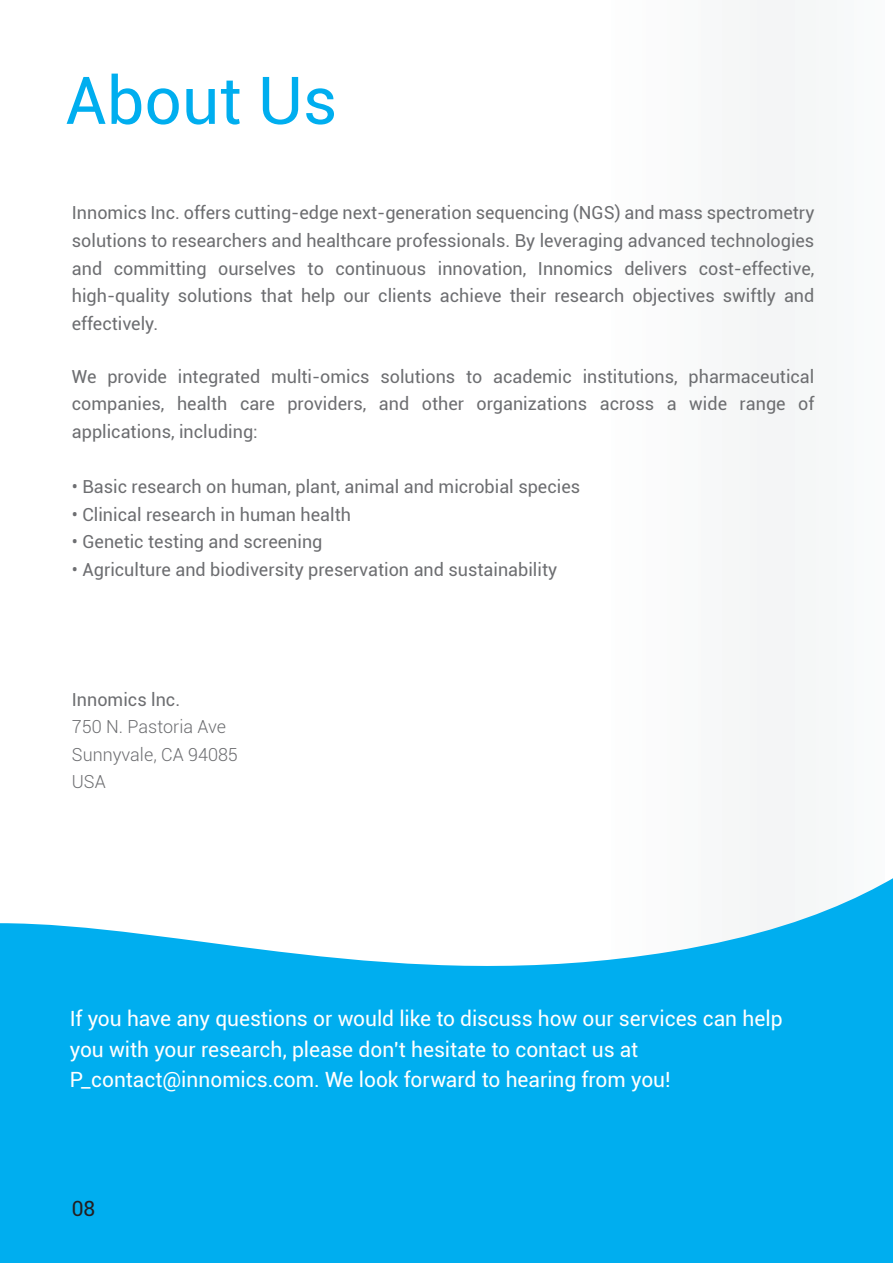
<style>
.page{position:relative;width:893px;height:1263px;background:#fff}
.page>*{position:absolute;margin:0;border:0;box-sizing:border-box;transform-origin:0 0}
.t1{font:66px "Roboto";color:#00aeef}
.t2{font:21px/30px "Roboto";letter-spacing:-.005em;color:#fff}
.t3{font:21px "Roboto";color:#231f20}
.t4{font:18px/27.6px "Roboto";color:#6d6e71;text-align:justify}
.t5{font:300 18px/27.6px "Roboto";color:#6d6e71}
</style>
<div class="page">
<svg style="left:0;top:728px;width:893px;height:535px;fill:#00aeef"></svg>
<h1 class="t1" style="left:65px;top:54px;width:274px">About Us</h1>
<p class="t4" style="left:72px;top:199px;width:744px">Innomics Inc. offers cutting-edge next-generation sequencing (NGS) and mass spectrometry solutions to researchers and healthcare professionals. By leveraging advanced technologies and committing ourselves to continuous innovation, Innomics delivers cost-effective, high-quality solutions that help our clients achieve their research objectives swiftly and effectively.</p>
<p class="t4" style="left:72px;top:362px;width:744px">We provide integrated multi-omics solutions to academic institutions, pharmaceutical companies, health care providers, and other organizations across a wide range of applications, including:</p>
<p class="t4" style="left:72px;top:472px;width:510px">• Basic research on human, plant, animal and microbial species</p>
<p class="t4" style="left:72px;top:500px;width:281px">• Clinical research in human health</p>
<p class="t4" style="left:72px;top:528px;width:252px">• Genetic testing and screening</p>
<p class="t4" style="left:72px;top:555px;width:487px">• Agriculture and biodiversity preservation and sustainability</p>
<p class="t4" style="left:72px;top:685px;width:110px">Innomics lnc.</p>
<p class="t5" style="left:72px;top:712px;width:168px">750 N. Pastoria Ave<br>Sunnyvale, CA 94085<br>USA</p>
<p class="t2" style="left:70px;top:1003px;width:714px">If you have any questions or would like to discuss how our services can help you with your research, please don't hesitate to contact us at<br>P_contact@innomics.com. We look forward to hearing from you!</p>
<p class="t3" style="left:72px;top:1194px;width:25px">08</p>
<p class="t3" style="left:70px;top:1198px;width:25px">07</p>
</div>
